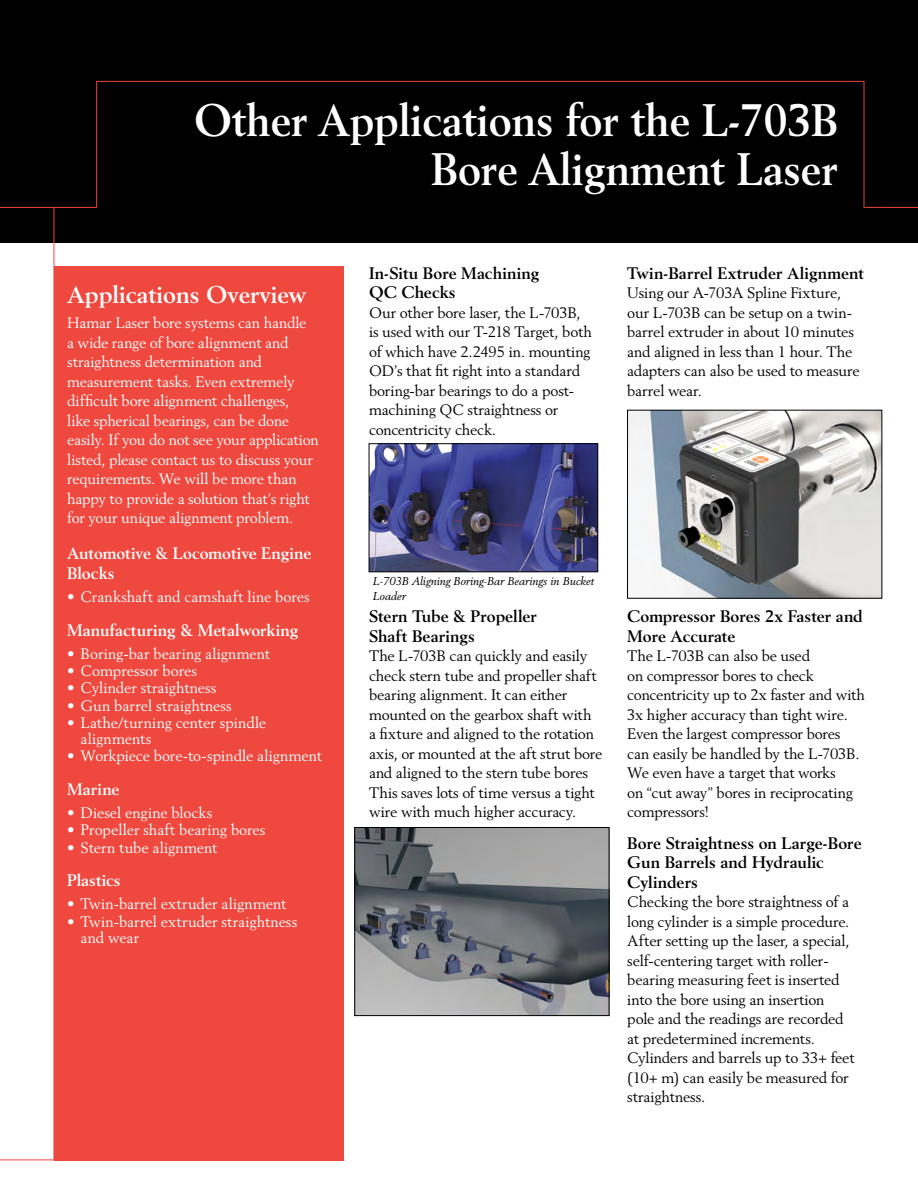
<style>
.page{position:relative;width:918px;height:1188px;background:#fff}
.page>*{position:absolute;margin:0;border:0;box-sizing:border-box;transform-origin:0 0}
.t1{font:700 45px/49.5px "Berling LT Std";color:#fff;text-align:right;scale:.95 1}
.t2{font:700 24px "Berling LT Std";color:#fff}
.t3{font:700 16.5px/19.5px "Berling LT Std";letter-spacing:.005em;color:#000}
.t4{font:700 16.5px/19.5px "Berling LT Std";color:#fff}
.t5{font:15px/19.5px "Berling LT Std";letter-spacing:-.01em;color:#000}
.t6{font:15px/19.5px "Berling LT Std";letter-spacing:-.005em;color:#fff}
.t7{font:italic 11.25px/15px "Berling LT Std";color:#000}
</style>
<div class="page">
<div style="left:0;top:0;width:918px;height:243px;background:#000"></div>
<div style="left:54px;top:266px;width:289px;height:894px;background:#ef483e"></div>
<hr style="left:864px;top:207px;width:54px;height:1px;background:#ef483e">
<hr style="left:96px;top:81px;width:768px;height:1px;background:#ef483e">
<hr style="left:0;top:207px;width:97px;height:1px;background:#ef483e">
<hr style="left:0;top:1160px;width:344px;height:1px;background:#ef483e">
<hr style="left:54px;top:207px;width:1px;height:953px;background:#ef483e">
<hr style="left:96px;top:81px;width:1px;height:126px;background:#ef483e">
<hr style="left:864px;top:81px;width:1px;height:127px;background:#ef483e">
<img style="left:371px;top:445px;width:225px;height:125px">
<div style="left:369px;top:443px;width:229px;height:129px;border:1px solid #000"></div>
<img style="left:629px;top:412px;width:251px;height:184px">
<img style="left:356px;top:829px;width:251px;height:185px">
<div style="left:354px;top:827px;width:255px;height:189px;border:1px solid #000"></div>
<h1 class="t1" style="left:194px;top:95px;width:679px">Other Applications for the L-703B<br>Bore Alignment Laser</h1>
<h2 class="t2" style="left:67px;top:281px;width:241px">Applications Overview</h2>
<p class="t6" style="left:67px;top:313px;width:253px">Hamar Laser bore systems can handle<br>a wide range of bore alignment and straightness determination and measurement tasks. Even extremely difficult bore alignment challenges,<br>like spherical bearings, can be done easily. If you do not see your application listed, please contact us to discuss your requirements. We will be more than happy to provide a solution that’s right for your unique alignment problem.</p>
<p class="t4" style="left:67px;top:544px;width:246px">Automotive &amp; Locomotive Engine<br>Blocks</p>
<p class="t6" style="left:67px;top:587px;width:244px">• Crankshaft and camshaft line bores</p>
<p class="t4" style="left:67px;top:620px;width:233px">Manufacturing &amp; Metalworking</p>
<p class="t6" style="left:67px;top:644px;width:205px">• Boring-bar bearing alignment</p>
<p class="t6" style="left:67px;top:661px;width:132px">• Compressor bores</p>
<p class="t6" style="left:67px;top:678px;width:151px">• Cylinder straightness</p>
<p class="t6" style="left:67px;top:695px;width:166px">• Gun barrel straightness</p>
<p class="t6" style="left:81px;top:714px;width:187px;line-height:16.5px;text-indent:-14px">• Lathe/turning center spindle alignments</p>
<p class="t6" style="left:67px;top:746px;width:257px">• Workpiece bore-to-spindle alignment</p>
<p class="t4" style="left:67px;top:780px;width:54px">Marine</p>
<p class="t6" style="left:67px;top:803px;width:147px">• Diesel engine blocks</p>
<p class="t6" style="left:67px;top:820px;width:200px">• Propeller shaft bearing bores</p>
<p class="t6" style="left:67px;top:837px;width:152px">• Stern tube alignment</p>
<p class="t4" style="left:67px;top:871px;width:55px">Plastics</p>
<p class="t6" style="left:67px;top:894px;width:221px">• Twin-barrel extruder alignment</p>
<p class="t6" style="left:81px;top:913px;width:218px;line-height:16.5px;text-indent:-13px">• Twin-barrel extruder straightness and wear</p>
<p class="t3" style="left:369px;top:263px;width:172px">In-Situ Bore Machining<br>QC Checks</p>
<p class="t5" style="left:369px;top:303px;width:225px">Our other bore laser, the L-703B, is used with our T-218 Target, both of which have 2.2495 in. mounting<br>OD’s that fit right into a standard boring-bar bearings to do a post&shy;machining QC straightness or concentricity check.</p>
<p class="t3" style="left:627px;top:263px;width:238px">Twin-Barrel Extruder Alignment</p>
<p class="t5" style="left:627px;top:283px;width:234px">Using our A-703A Spline Fixture, our L-703B can be setup on a twin&shy;barrel extruder in about 10 minutes and aligned in less than 1 hour. The adapters can also be used to measure barrel wear.</p>
<p class="t7" style="left:373px;top:574px;width:223px">L-703B Aligning Boring-Bar Bearings in Bucket<br>Loader</p>
<p class="t3" style="left:369px;top:607px;width:169px">Stern Tube &amp; Propeller<br>Shaft Bearings</p>
<p class="t5" style="left:369px;top:646px;width:235px">The L-703B can quickly and easily check stern tube and propeller shaft bearing alignment. It can either mounted on the gearbox shaft with<br>a fixture and aligned to the rotation axis, or mounted at the aft strut bore and aligned to the stern tube bores This saves lots of time versus a tight wire with much higher accuracy.</p>
<p class="t3" style="left:627px;top:607px;width:237px">Compressor Bores 2x Faster and<br>More Accurate</p>
<p class="t5" style="left:627px;top:646px;width:239px">The L-703B can also be used<br>on compressor bores to check concentricity up to 2x faster and with<br>3x higher accuracy than tight wire.<br>Even the largest compressor bores can easily be handled by the L-703B.<br>We even have a target that works<br>on “cut away” bores in reciprocating compressors!</p>
<p class="t3" style="left:627px;top:833px;width:236px">Bore Straightness on Large-Bore<br>Gun Barrels and Hydraulic<br>Cylinders</p>
<p class="t5" style="left:627px;top:892px;width:229px">Checking the bore straightness of a long cylinder is a simple procedure.<br>After setting up the laser, a special, self-centering target with roller&shy;bearing measuring feet is inserted into the bore using an insertion pole and the readings are recorded at predetermined increments.<br>Cylinders and barrels up to 33+ feet (10+ m) can easily be measured for straightness.</p>
</div>
